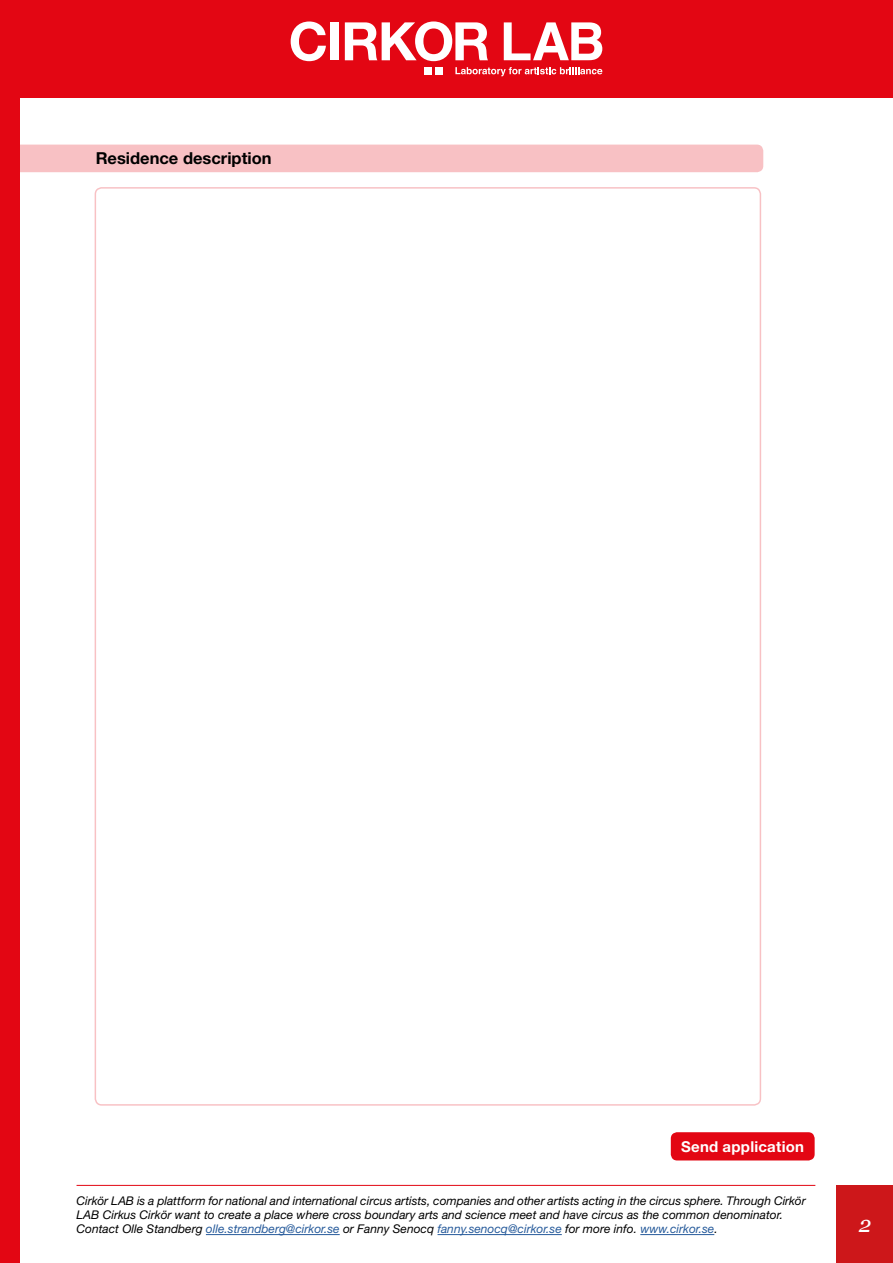
<style>
.page{position:relative;width:893px;height:1263px;background:#fff}
.page>*{position:absolute;margin:0;border:0;box-sizing:border-box;transform-origin:0 0}
.t1{font:italic 22.5px "Georgia";color:#fff}
.t2{font:700 16.5px "Helvetica Neue LT Std";color:#000}
.t3{font:700 15px "Helvetica Neue LT Std";letter-spacing:.015em;color:#fff}
.t4{font:italic 12px/14.4px "Helvetica Neue LT Std";color:#000}
.s1{color:#275b9b}
</style>
<div class="page">
<div style="left:0;top:145px;width:763px;height:27px;background:#f8c1c4;border-radius:6px"></div>
<div style="left:671px;top:1132px;width:144px;height:28px;background:#e30613;border-radius:6px"></div>
<div style="left:1px;top:0;width:892px;height:98px;background:#e30613"></div>
<svg style="left:291px;top:21px;width:35px;height:40px"></svg>
<div style="left:330px;top:22px;width:8px;height:38px;background:#fff"></div>
<div style="left:436px;top:67px;width:7px;height:7px;background:#fff"></div>
<div style="left:425px;top:67px;width:7px;height:7px;background:#fff"></div>
<svg style="left:345px;top:21px;width:143px;height:40px"></svg>
<svg style="left:504px;top:22px;width:98px;height:38px"></svg>
<svg style="left:455px;top:67px;width:147px;height:9px"></svg>
<div style="left:0;top:0;width:19px;height:1263px;background:#e30613"></div>
<hr style="left:206px;top:1234px;width:134px;height:1px;background:#275b9b">
<hr style="left:438px;top:1234px;width:124px;height:1px;background:#275b9b">
<hr style="left:640px;top:1234px;width:74px;height:1px;background:#275b9b">
<hr style="left:77px;top:1185px;width:738px;height:1px;background:#e30613">
<div style="left:836px;top:1185px;width:57px;height:78px;background:#cd171a"></div>
<h2 class="t2" style="left:96px;top:148px;width:177px">Residence description</h2>
<p class="t3" style="left:681px;top:1137px;width:124px">Send application</p>
<p class="t4" style="left:77px;top:1193px;width:731px">Cirkör LAB is a plattform for national and international circus artists, companies and other artists acting in the circus sphere. Through Cirkör<br>LAB Cirkus Cirkör want to create a place where cross boundary arts and science meet and have circus as the common denominator.<br>Contact Olle Standberg <span class="s1">olle.strandberg@cirkor.se</span> or Fanny Senocq <span class="s1">fanny.senocq@cirkor.se</span> for more info. <span class="s1">www.cirkor.se</span>.</p>
<h1 class="t1" style="left:859px;top:1209px;width:14px">2</h1>
</div>
